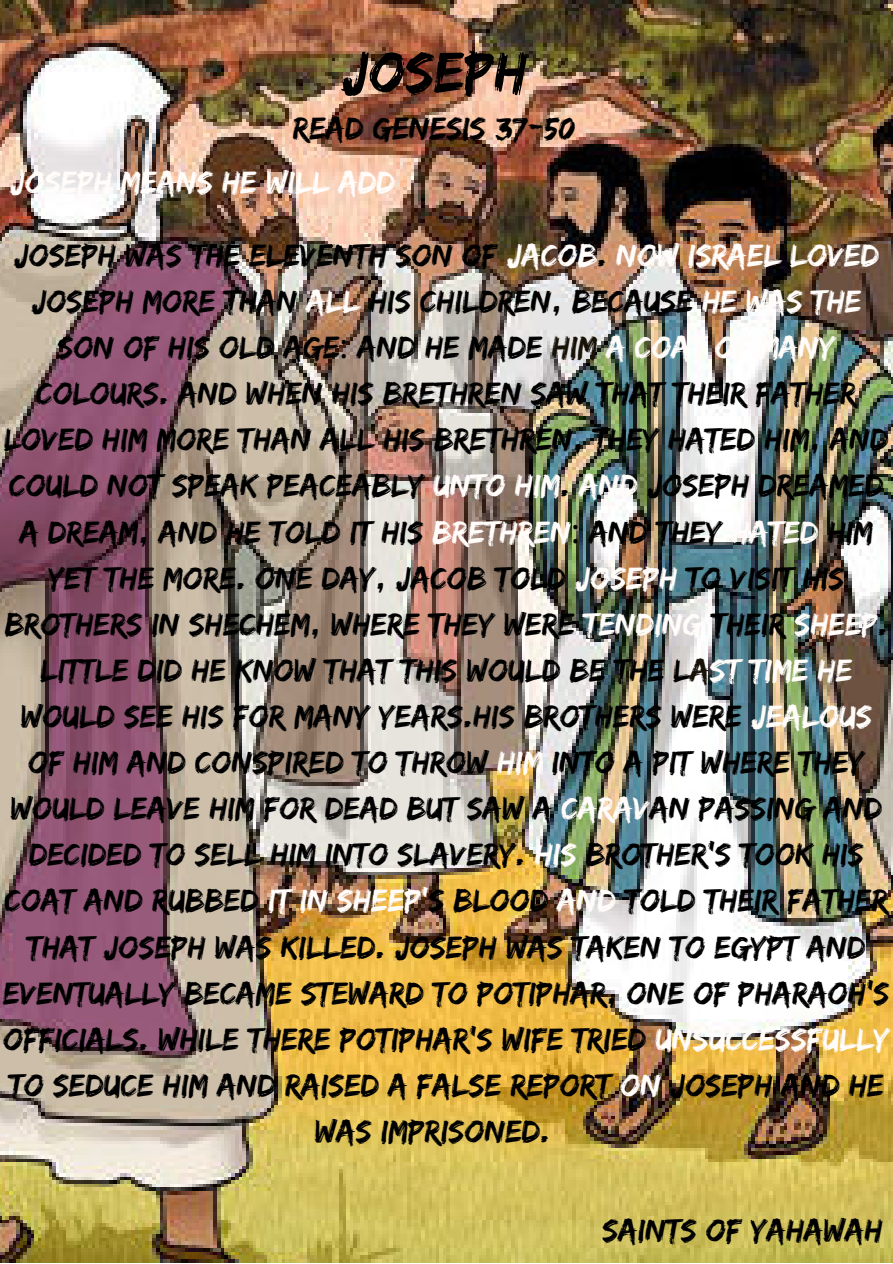
<style>
.page{position:relative;width:893px;height:1264px;background:#fff}
.page>*{position:absolute;margin:0;border:0;box-sizing:border-box;transform-origin:0 0}
.t1{font:60px "Edo";color:#000}
.t2{font:33px "Edo";color:#000}
.t3{font:33px "Edo";color:#fffcf9}
.s1{color:#fffcf9}
.s2{font-family:"Noto Sans"}
.s3{color:#181208}
</style>
<div class="page">
<img style="left:0;top:0;width:892px;height:1262px">
<p class="t1" style="left:341px;top:37px;width:187px">JOSEPH</p>
<p class="t2" style="left:293px;top:109px;width:284px">READ GENESIS 37-50</p>
<p class="t3" style="left:10px;top:163px;width:386px">JOSEPH MEANS HE WILL ADD</p>
<p class="t2" style="left:14px;top:236px;width:866px">JOSEPH WAS THE ELEVENTH SON OF <span class="s1">JACOB</span>. <span class="s1">NOW ISRAEL LOVED</span></p>
<p class="t2" style="left:31px;top:282px;width:831px">JOSEPH MORE THAN <span class="s1">ALL</span> HIS CHILDREN, BECAUSE <span class="s1">HE WAS THE</span></p>
<p class="t2" style="left:58px;top:328px;width:779px">SON OF HIS OLD AGE<span class="s2">:</span> AND HE MADE <span class="s3">HIM</span> <span class="s1">A COAT OF MANY</span></p>
<p class="t2" style="left:36px;top:374px;width:821px">COLOURS. AND WHEN HIS BRETHREN SAW THAT THEIR FATHER</p>
<p class="t2" style="left:4px;top:420px;width:885px">LOVED HIM MORE THAN ALL HIS BRETHREN, THEY HATED HIM, AND</p>
<p class="t2" style="left:9px;top:466px;width:875px">COULD NOT SPEAK PEACEABLY <span class="s1">UNTO HIM</span>. <span class="s1">AND</span> JOSEPH DREAMED</p>
<p class="t2" style="left:20px;top:512px;width:854px">A DREAM, AND HE TOLD IT HIS <span class="s1">BRETHREN</span><span class="s2">:</span> AND THEY <span class="s1">HATED</span> HIM</p>
<p class="t2" style="left:48px;top:558px;width:797px">YET THE MORE. ONE DAY, JACOB TOLD <span class="s1">JOSEPH</span> TO VISIT HIS</p>
<p class="t2" style="left:5px;top:605px;width:884px">BROTHERS IN SHECHEM, WHERE THEY WERE <span class="s1">TENDING</span> THEIR <span class="s1">SHEEP</span>.</p>
<p class="t2" style="left:41px;top:651px;width:813px">LITTLE DID HE KNOW THAT THIS WOULD BE THE L<span class="s3">A</span><span class="s1">ST TIME HE</span></p>
<p class="t2" style="left:21px;top:697px;width:852px">WOULD SEE HIS FOR MANY YEARS.HIS BROTHERS WERE <span class="s1">JEALOUS</span></p>
<p class="t2" style="left:28px;top:743px;width:837px">OF HIM AND CONSPIRED TO THROW <span class="s1">HIM</span> INTO A PIT WHERE THEY</p>
<p class="t2" style="left:11px;top:789px;width:872px">WOULD LEAVE HIM FOR DEAD BUT SAW A <span class="s1">CARAV</span>AN PASSING AND</p>
<p class="t2" style="left:29px;top:835px;width:836px">DECIDED TO SELL HIM INTO SLAVERY. <span class="s1">HIS</span> BROTHER'S TOOK HIS</p>
<p class="t2" style="left:5px;top:881px;width:885px">COAT AND RUBBED <span class="s1">IT IN SHEEP'</span>S BLOOD <span class="s1">AND</span> TOLD THEIR FATHER</p>
<p class="t2" style="left:27px;top:927px;width:839px">THAT JOSEPH WAS KILLED. JOSEPH WAS TAKEN TO EGYPT AND</p>
<p class="t2" style="left:3px;top:973px;width:887px">EVENTUALLY BECAME STEWARD TO POTIPHAR, ONE OF PHARAOH'S</p>
<p class="t2" style="left:3px;top:1019px;width:887px">OFFICIALS. WHILE THERE POTIPHAR'S WIFE TRIED <span class="s1">UNSUCCESSFULLY</span></p>
<p class="t2" style="left:9px;top:1065px;width:876px">TO SEDUCE HIM AND RAISED A FALSE REPORT <span class="s1">ON</span> JOSEPH AND HE</p>
<p class="t2" style="left:315px;top:1112px;width:237px">WAS IMPRISONED.</p>
<p class="t2" style="left:602px;top:1211px;width:281px">SAINTS OF YAHAWAH</p>
</div>
